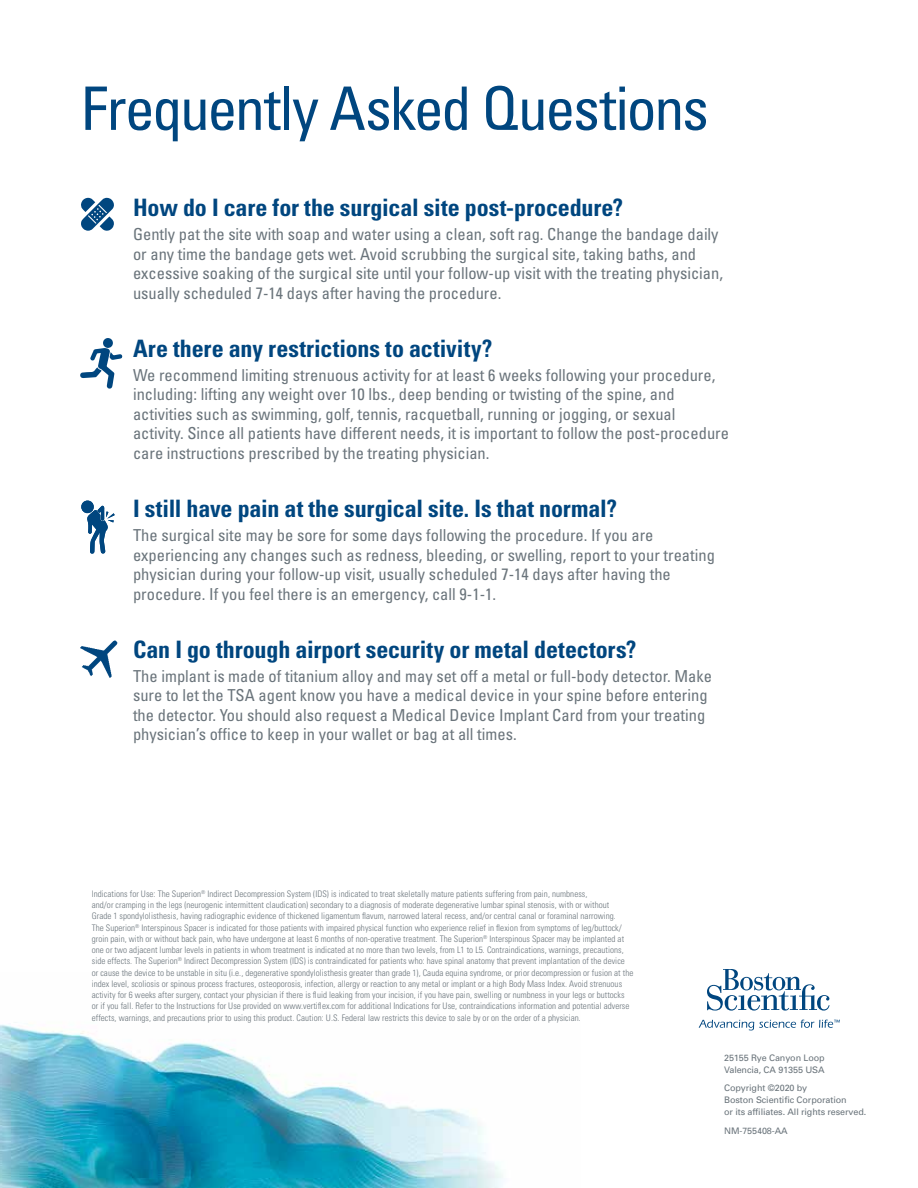
<style>
.page{position:relative;width:918px;height:1188px;background:#fff}
.page>*{position:absolute;margin:0;border:0;box-sizing:border-box;transform-origin:0 0}
.t1{font:condensed 60px "Univers";letter-spacing:-.035em;color:#00467f}
.t2{font:700 condensed 24px "Univers";letter-spacing:-.005em;color:#00467f}
.t3{font:condensed 16.5px/19.5px "Univers";color:#6a747b}
.t4{font:300 condensed 9px/11.2px "Univers";letter-spacing:.005em;color:#6a747b}
.t5{font:9px/12px "Univers";letter-spacing:-.01em;color:#6a747b}
</style>
<div class="page">
<svg style="left:707px;top:969px;width:123px;height:42px"></svg>
<svg style="left:699px;top:1020px;width:141px;height:10px"></svg>
<img style="left:0;top:1024px;width:503px;height:164px">
<img style="left:80px;top:640px;width:38px;height:38px">
<svg style="left:81px;top:198px;width:33px;height:33px"></svg>
<div style="left:103px;top:338px;width:10px;height:10px;background:#00467f;border-radius:50%"></div>
<svg style="left:80px;top:348px;width:42px;height:41px"></svg>
<svg style="left:81px;top:501px;width:34px;height:53px"></svg>
<h1 class="t1" style="left:81px;top:71px;width:629px">Frequently Asked Questions</h1>
<h2 class="t2" style="left:133px;top:193px;width:492px">How do I care for the surgical site post-procedure?</h2>
<p class="t3" style="left:133px;top:224px;width:592px">Gently pat the site with soap and water using a clean, soft rag. Change the bandage daily or any time the bandage gets wet. Avoid scrubbing the surgical site, taking baths, and excessive soaking of the surgical site until your follow-up visit with the treating physician, usually scheduled 7-14 days after having the procedure.</p>
<h2 class="t2" style="left:133px;top:334px;width:361px">Are there any restrictions to activity?</h2>
<p class="t3" style="left:133px;top:365px;width:598px">We recommend limiting strenuous activity for at least 6 weeks following your procedure, including: lifting any weight over 10 lbs., deep bending or twisting of the spine, and activities such as swimming, golf, tennis, racquetball, running or jogging, or sexual activity. Since all patients have different needs, it is important to follow the post-procedure care instructions prescribed by the treating physician.</p>
<h2 class="t2" style="left:133px;top:494px;width:486px">I still have pain at the surgical site. Is that normal?</h2>
<p class="t3" style="left:133px;top:525px;width:583px">The surgical site may be sore for some days following the procedure. If you are experiencing any changes such as redness, bleeding, or swelling, report to your treating physician during your follow-up visit, usually scheduled 7-14 days after having the procedure. If you feel there is an emergency, call 9-1-1.</p>
<h2 class="t2" style="left:133px;top:635px;width:505px">Can I go through airport security or metal detectors?</h2>
<p class="t3" style="left:133px;top:666px;width:580px">The implant is made of titanium alloy and may set off a metal or full-body detector. Make sure to let the TSA agent know you have a medical device in your spine before entering the detector. You should also request a Medical Device Implant Card from your treating physician’s office to keep in your wallet or bag at all times.</p>
<p class="t4" style="left:92px;top:888px;width:543px">Indications for Use: The Superion<sup>®</sup> Indirect Decompression System (IDS) is indicated to treat skeletally mature patients suffering from pain, numbness,<br>and/or cramping in the legs (neurogenic intermittent claudication) secondary to a diagnosis of moderate degenerative lumbar spinal stenosis, with or without<br>Grade 1 spondylolisthesis, having radiographic evidence of thickened ligamentum flavum, narrowed lateral recess, and/or central canal or foraminal narrowing.<br>The Superion<sup>®</sup> Interspinous Spacer is indicated for those patients with impaired physical function who experience relief in flexion from symptoms of leg/buttock/ groin pain, with or without back pain, who have undergone at least 6 months of non-operative treatment. The Superion<sup>®</sup> Interspinous Spacer may be implanted at one or two adjacent lumbar levels in patients in whom treatment is indicated at no more than two levels, from L1 to L5. Contraindications, warnings, precautions, side effects. The Superion<sup>®</sup> Indirect Decompression System (IDS) is contraindicated for patients who: have spinal anatomy that prevent implantation of the device or cause the device to be unstable in situ (i.e., degenerative spondylolisthesis greater than grade 1), Cauda equina syndrome, or prior decompression or fusion at the index level, scoliosis or spinous process fractures, osteoporosis, infection, allergy or reaction to any metal or implant or a high Body Mass Index. Avoid strenuous activity for 6 weeks after surgery, contact your physician if there is fluid leaking from your incision, if you have pain, swelling or numbness in your legs or buttocks<br>or if you fall. Refer to the Instructions for Use provided on www.vertiflex.com for additional Indications for Use, contraindications information and potential adverse effects, warnings, and precautions prior to using this product. Caution: U.S. Federal law restricts this device to sale by or on the order of a physician.</p>
<p class="t5" style="left:724px;top:1051px;width:102px">25155 Rye Canyon Loop<br>Valencia, CA 91355 USA</p>
<p class="t5" style="left:724px;top:1082px;width:144px">Copyright ©2020 by<br>Boston Scientific Corporation<br>or its affiliates. All rights reserved.</p>
<p class="t5" style="left:724px;top:1125px;width:65px">NM-755408-AA</p>
</div>
